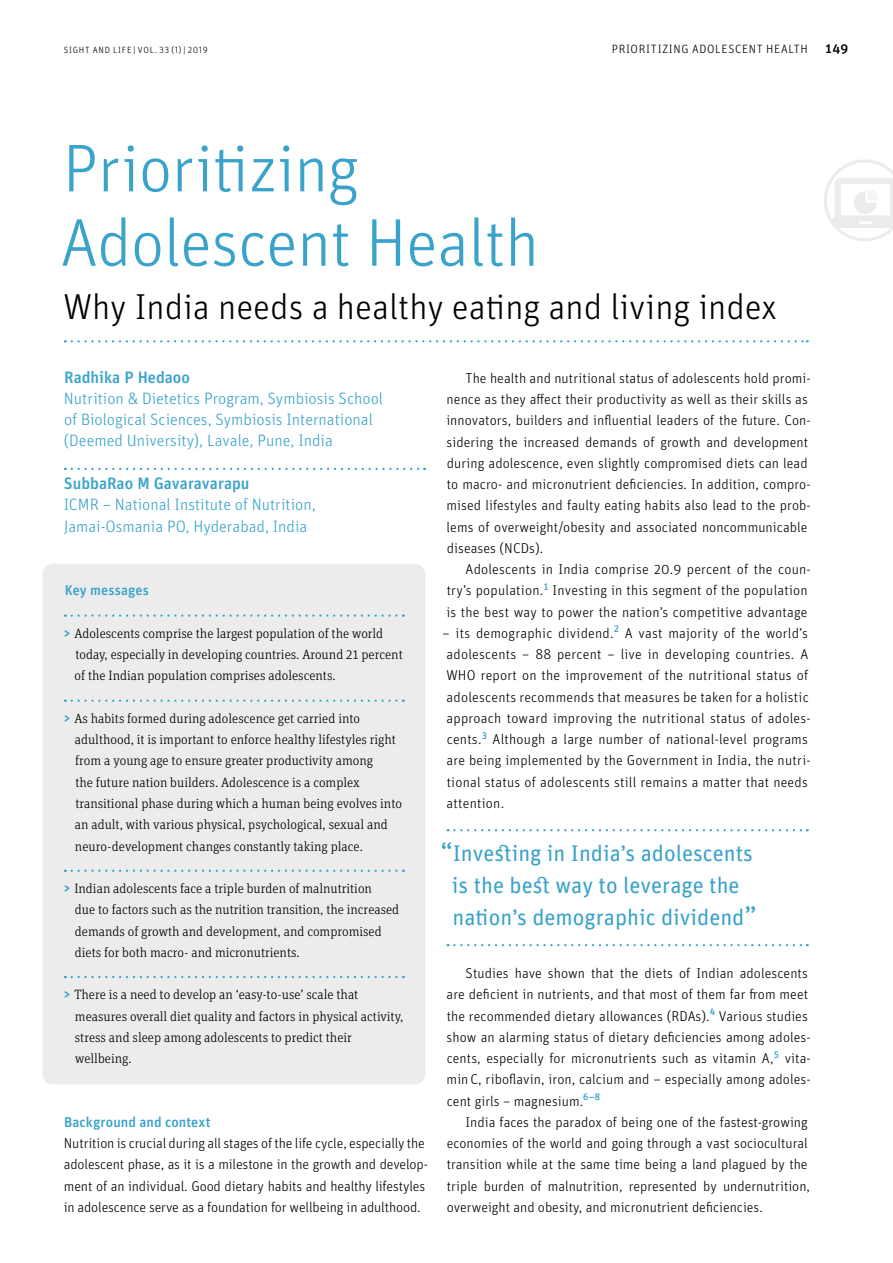
<style>
.page{position:relative;width:893px;height:1263px;background:#fff}
.page>*{position:absolute;margin:0;border:0;box-sizing:border-box;transform-origin:0 0}
.t1{font:300 67.5px/74.4px "Unit Pro";letter-spacing:-.01em;color:#3aa3cb}
.t2{font:300 36px "Unit Pro";color:#000}
.t3{font:22.5px/32px "Unit Pro";color:#3aa3cb;text-align:center}
.t4{font:300 16.5px/21.3px "Unit Pro";color:#3aa3cb}
.t5{font:500 16.5px "Unit Pro";color:#3aa3cb}
.t6{font:300 14.25px/21.3px "Unit Pro";letter-spacing:.005em;color:#000}
.t7{font:500 14.25px "Unit Pro";letter-spacing:.005em;color:#3aa3cb}
.t8{font:300 13.5px/21.3px "Unit Slab Pro";color:#000}
.t9{font:500 13.5px "Unit Pro";color:#000}
.t10{font:300 12px "Unit Pro";letter-spacing:.055em;color:#000}
.t11{font:300 9px "Unit Pro";letter-spacing:.085em;color:#000}
.s1{font-family:"Unit Pro";font-weight:500;font-size:14.25px;color:#3aa3cb}
.s2{font-size:27px}
</style>
<div class="page">
<div style="left:43px;top:564px;width:382px;height:520px;background:#ececec;border-radius:11px"></div>
<svg style="left:448px;top:829px;width:360px;height:2px"></svg>
<svg style="left:448px;top:944px;width:360px;height:2px"></svg>
<svg style="left:72px;top:340px;width:736px;height:2px"></svg>
<svg style="left:72px;top:468px;width:353px;height:2px"></svg>
<svg style="left:72px;top:614px;width:332px;height:3px"></svg>
<svg style="left:72px;top:699px;width:332px;height:3px"></svg>
<svg style="left:72px;top:870px;width:332px;height:2px"></svg>
<svg style="left:72px;top:976px;width:332px;height:2px"></svg>
<svg style="left:824px;top:160px;width:69px;height:81px"></svg>
<p class="t11" style="left:64px;top:44px;width:143px">SIGHT AND LIFE | VOL. 33 (1) | 2019</p>
<p class="t10" style="left:612px;top:41px;width:198px">PRIORITIZING ADOLESCENT HEALTH</p>
<p class="t9" style="left:825px;top:39px;width:24px">149</p>
<h1 class="t1" style="left:60px;top:129px;width:480px">Prioritizing<br>Adolescent Health</h1>
<h2 class="t2" style="left:64px;top:283px;width:715px">Why India needs a healthy eating and living index</h2>
<p class="t5" style="left:64px;top:365px;width:127px">Radhika P Hedaoo</p>
<p class="t4" style="left:64px;top:387px;width:321px">Nutrition &amp; Dietetics Program, Symbiosis School of Biological Sciences, Symbiosis International (Deemed University), Lavale, Pune, India</p>
<p class="t5" style="left:64px;top:471px;width:187px">SubbaRao M Gavaravarapu</p>
<p class="t4" style="left:64px;top:493px;width:253px">ICMR – National Institute of Nutrition,<br>Jamai-Osmania PO, Hyderabad, India</p>
<p class="t7" style="left:65px;top:580px;width:86px">Key messages</p>
<p class="t8" style="left:75px;top:622px;width:330px;text-indent:-12px"><span class="s1">&gt;</span> Adolescents comprise the largest population of the world today, especially in developing countries. Around 21 percent of the Indian population comprises adolescents.</p>
<p class="t8" style="left:75px;top:707px;width:329px;text-indent:-12px"><span class="s1">&gt;</span> As habits formed during adolescence get carried into adulthood, it is important to enforce healthy lifestyles right from a young age to ensure greater productivity among<br>the future nation builders. Adolescence is a complex transitional phase during which a human being evolves into an adult, with various physical, psychological, sexual and neuro-development changes constantly taking place.</p>
<p class="t8" style="left:75px;top:877px;width:326px;text-indent:-12px"><span class="s1">&gt;</span> Indian adolescents face a triple burden of malnutrition<br>due to factors such as the nutrition transition, the increased demands of growth and development, and compromised diets for both macro- and micronutrients.</p>
<p class="t8" style="left:75px;top:983px;width:330px;text-indent:-12px"><span class="s1">&gt;</span> There is a need to develop an ‘easy-to-use’ scale that measures overall diet quality and factors in physical activity, stress and sleep among adolescents to predict their wellbeing.</p>
<p class="t7" style="left:64px;top:1112px;width:148px">Background and context</p>
<p class="t6" style="left:64px;top:1132px;width:366px">Nutrition is crucial during all stages of the life cycle, especially the adolescent phase, as it is a milestone in the growth and develop&shy;ment of an individual. Good dietary habits and healthy lifestyles in adolescence serve as a foundation for wellbeing in adulthood.</p>
<p class="t6" style="left:446px;top:367px;width:366px;text-indent:19px">The health and nutritional status of adolescents hold promi&shy;nence as they affect their productivity as well as their skills as innovators, builders and influential leaders of the future. Con&shy;sidering the increased demands of growth and development during adolescence, even slightly compromised diets can lead to macro- and micronutrient deficiencies. In addition, compro&shy;mised lifestyles and faulty eating habits also lead to the prob&shy;lems of overweight/obesity and associated noncommunicable diseases (NCDs).</p>
<p class="t6" style="left:446px;top:558px;width:366px;text-indent:19px">Adolescents in India comprise 20.9 percent of the coun&shy;try’s population.<sup>1</sup> Investing in this segment of the population is the best way to power the nation’s competitive advantage</p>
<p class="t6" style="left:443px;top:622px;width:370px">– its demographic dividend.<sup>2</sup> A vast majority of the world’s adolescents – 88 percent – live in developing countries. A WHO report on the improvement of the nutritional status of adolescents recommends that measures be taken for a holistic approach toward improving the nutritional status of adoles&shy;cents.<sup>3</sup> Although a large number of national-level programs are being implemented by the Government in India, the nutri&shy;tional status of adolescents still remains a matter that needs attention.</p>
<h3 class="t3" style="left:440px;top:836px;width:318px"><span class="s2">“</span>Investing in India’s adolescents is the best way to leverage the nation’s demographic dividend<span class="s2">”</span></h3>
<p class="t6" style="left:447px;top:962px;width:366px;text-indent:19px">Studies have shown that the diets of Indian adolescents are deficient in nutrients, and that most of them far from meet the recommended dietary allowances (RDAs).<sup>4</sup> Various studies show an alarming status of dietary deficiencies among adoles&shy;cents, especially for micronutrients such as vitamin A,<sup>5</sup> vita&shy;min C, riboflavin, iron, calcium and – especially among adoles&shy;cent girls – magnesium.<sup>6–8</sup></p>
<p class="t6" style="left:447px;top:1111px;width:365px;text-indent:19px">India faces the paradox of being one of the fastest-growing economies of the world and going through a vast sociocultural transition while at the same time being a land plagued by the triple burden of malnutrition, represented by undernutrition, overweight and obesity, and micronutrient deficiencies.</p>
</div>
